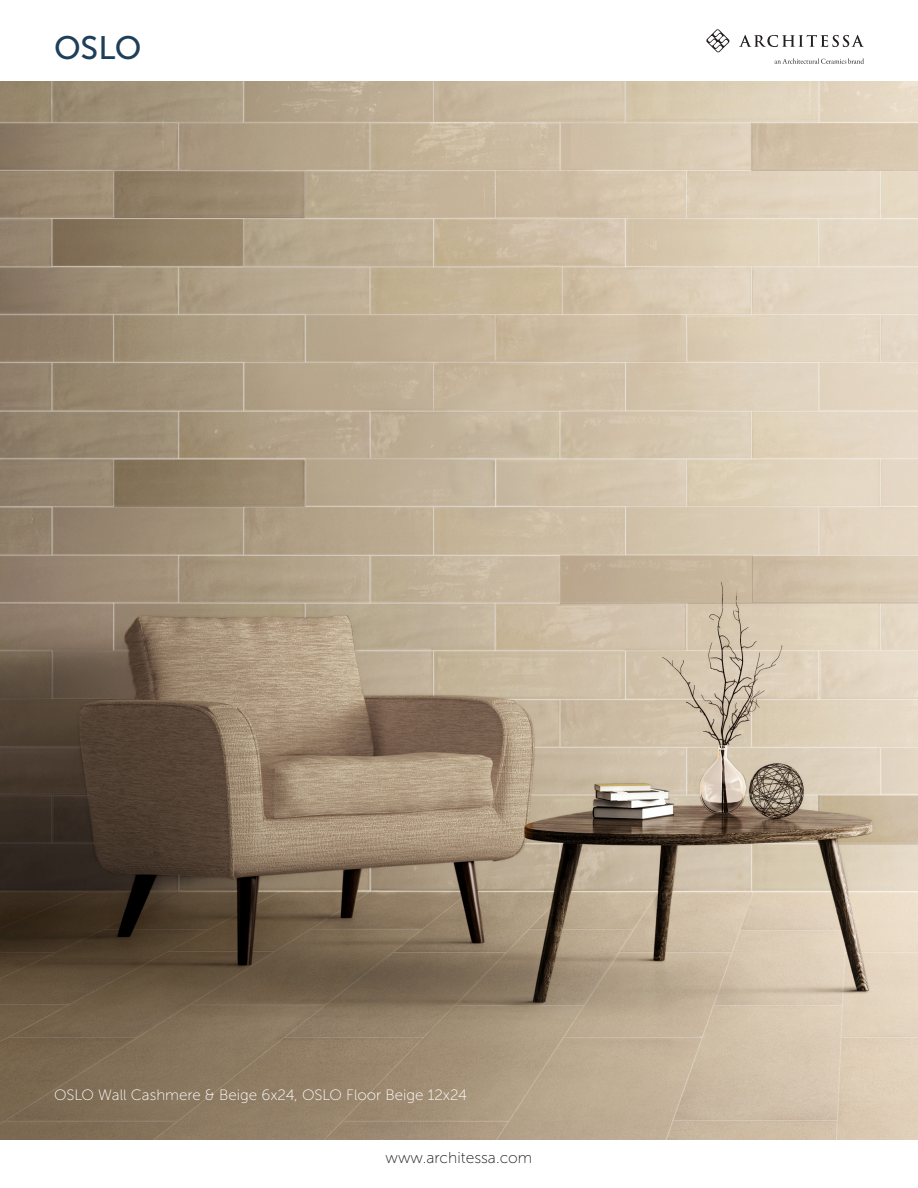
<style>
.page{position:relative;width:918px;height:1188px;background:#fff}
.page>*{position:absolute;margin:0;border:0;box-sizing:border-box;transform-origin:0 0}
.t1{font:32.4px "Museo Sans 500";color:#1e3f59}
.t2{font:15.6px "Museo Sans 100";color:#231f20}
.t3{font:15px "Museo Sans 100";color:#fff}
</style>
<div class="page">
<svg style="left:706px;top:29px;width:24px;height:24px"></svg>
<svg style="left:739px;top:35px;width:125px;height:12px"></svg>
<svg style="left:775px;top:58px;width:89px;height:6px"></svg>
<img style="left:0;top:82px;width:918px;height:1057px">
<h1 class="t1" style="left:54px;top:30px;width:89px">OSLO</h1>
<p class="t3" style="left:54px;top:1086px;width:415px">OSLO Wall Cashmere &amp; Beige 6x24, OSLO Floor Beige 12x24</p>
<p class="t2" style="left:386px;top:1149px;width:148px">www.architessa.com</p>
</div>
